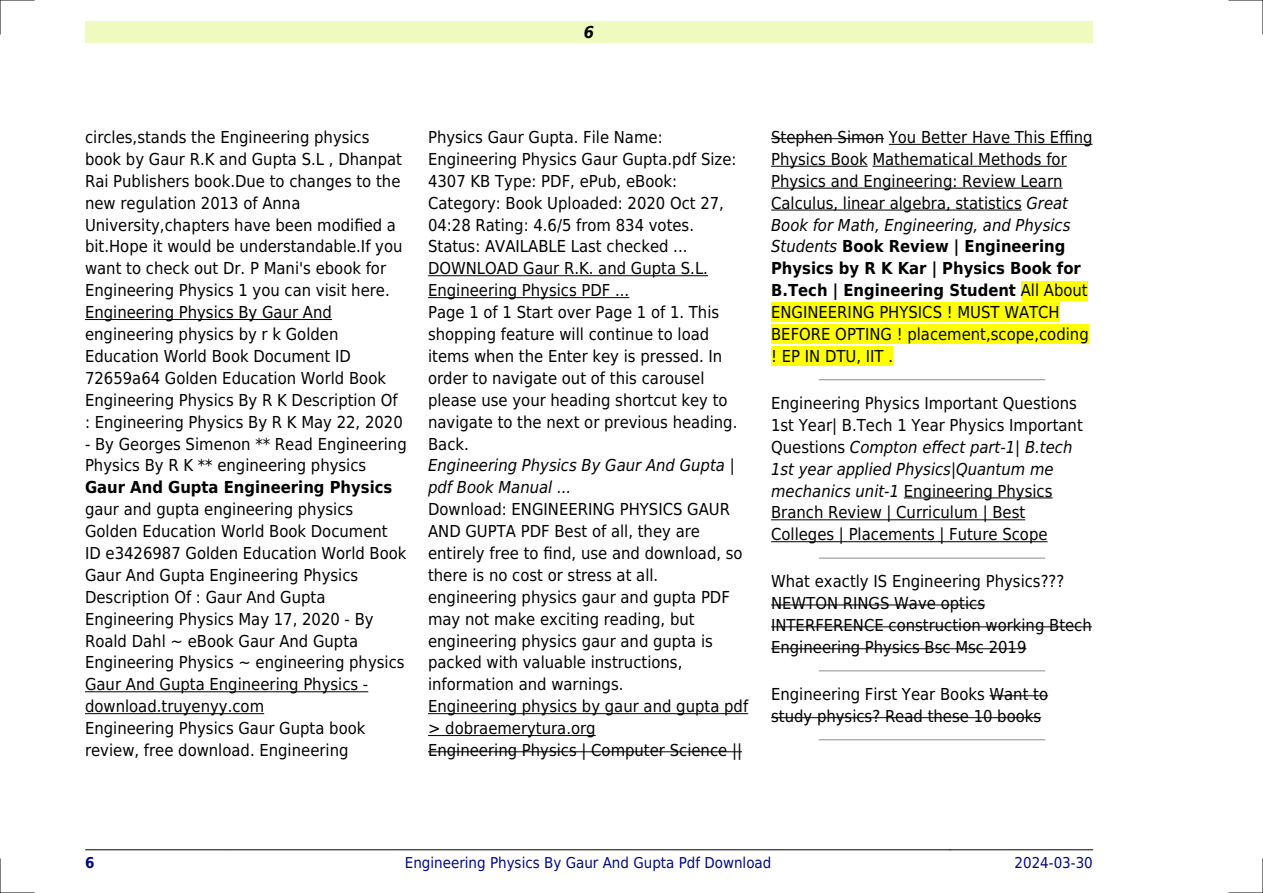
<style>
.page{position:relative;width:1263px;height:893px;background:#fff}
.page>*{position:absolute;margin:0;border:0;box-sizing:border-box;transform-origin:0 0}
.t1{font:16.5px/21.9px "DejaVu Sans Condensed";color:#000}
.t2{font:italic 16.5px/21.9px "DejaVu Sans Condensed";color:#000}
.t3{font:700 16.5px "DejaVu Sans Condensed";color:#000}
.t4{font:italic 700 16.5px "DejaVu Sans Condensed";color:#000}
.t5{font:15px "DejaVu Sans Condensed";color:#000880}
.t6{font:700 15px "DejaVu Sans Condensed";color:#000880}
.s1{font-style:italic}
.s2{font-weight:700}
</style>
<div class="page">
<div style="left:85px;top:21px;width:1008px;height:22px;background:#effbbe"></div>
<hr style="left:85px;top:849px;width:141px;height:1px;background:#000">
<hr style="left:226px;top:849px;width:724px;height:1px;background:#000">
<hr style="left:950px;top:849px;width:143px;height:1px;background:#000">
<hr style="left:85px;top:319px;width:247px;height:1px;background:#000">
<hr style="left:85px;top:691px;width:283px;height:1px;background:#000">
<hr style="left:85px;top:713px;width:179px;height:1px;background:#000">
<hr style="left:428px;top:275px;width:280px;height:1px;background:#000">
<hr style="left:428px;top:297px;width:201px;height:1px;background:#000">
<hr style="left:428px;top:713px;width:320px;height:1px;background:#000">
<hr style="left:428px;top:735px;width:168px;height:1px;background:#000">
<hr style="left:428px;top:751px;width:314px;height:1px;background:#000">
<hr style="left:771px;top:138px;width:113px;height:1px;background:#000">
<hr style="left:889px;top:144px;width:203px;height:1px;background:#000">
<hr style="left:771px;top:166px;width:97px;height:1px;background:#000">
<hr style="left:872px;top:166px;width:195px;height:1px;background:#000">
<hr style="left:771px;top:188px;width:291px;height:1px;background:#000">
<hr style="left:771px;top:210px;width:251px;height:1px;background:#000">
<div style="left:1021px;top:281px;width:67px;height:19px;background:#ff0"></div>
<div style="left:771px;top:303px;width:289px;height:19px;background:#ff0"></div>
<div style="left:771px;top:325px;width:318px;height:19px;background:#ff0"></div>
<div style="left:771px;top:347px;width:122px;height:19px;background:#ff0"></div>
<hr style="left:819px;top:379px;width:225px;height:1px;background:#999">
<hr style="left:904px;top:498px;width:148px;height:1px;background:#000">
<hr style="left:771px;top:519px;width:254px;height:1px;background:#000">
<hr style="left:771px;top:541px;width:276px;height:1px;background:#000">
<hr style="left:819px;top:558px;width:225px;height:1px;background:#999">
<hr style="left:771px;top:605px;width:214px;height:1px;background:#000">
<hr style="left:771px;top:626px;width:321px;height:1px;background:#000">
<hr style="left:771px;top:648px;width:255px;height:1px;background:#000">
<hr style="left:819px;top:670px;width:225px;height:1px;background:#999">
<hr style="left:989px;top:695px;width:59px;height:1px;background:#000">
<hr style="left:771px;top:717px;width:270px;height:1px;background:#000">
<hr style="left:819px;top:739px;width:225px;height:1px;background:#999">
<hr style="left:0;top:0;width:34px;height:1px;background:#000">
<hr style="left:1229px;top:0;width:34px;height:1px;background:#000">
<hr style="left:0;top:892px;width:34px;height:1px;background:#000">
<hr style="left:1229px;top:892px;width:34px;height:1px;background:#000">
<hr style="left:0;top:0;width:1px;height:34px;background:#000">
<hr style="left:0;top:859px;width:1px;height:34px;background:#000">
<hr style="left:1262px;top:0;width:1px;height:34px;background:#000">
<hr style="left:1262px;top:859px;width:1px;height:34px;background:#000">
<p class="t4" style="left:584px;top:23px;width:12px">6</p>
<p class="t1" style="left:85px;top:126px;width:319px">circles,stands the Engineering physics book by Gaur R.K and Gupta S.L , Dhanpat Rai Publishers book.Due to changes to the new regulation 2013 of Anna University,chapters have been modified a bit.Hope it would be understandable.If you want to check out Dr. P Mani's ebook for Engineering Physics 1 you can visit here.<br>Engineering Physics By Gaur And engineering physics by r k Golden Education World Book Document ID 72659a64 Golden Education World Book Engineering Physics By R K Description Of : Engineering Physics By R K May 22, 2020</p>
<p class="t1" style="left:85px;top:433px;width:323px">- By Georges Simenon ** Read Engineering<br>Physics By R K ** engineering physics</p>
<p class="t3" style="left:85px;top:478px;width:309px">Gaur And Gupta Engineering Physics</p>
<p class="t1" style="left:85px;top:498px;width:323px">gaur and gupta engineering physics Golden Education World Book Document ID e3426987 Golden Education World Book Gaur And Gupta Engineering Physics Description Of : Gaur And Gupta Engineering Physics May 17, 2020 - By Roald Dahl ~ eBook Gaur And Gupta Engineering Physics ~ engineering physics Gaur And Gupta Engineering Physics - download.truyenyy.com<br>Engineering Physics Gaur Gupta book review, free download. Engineering</p>
<p class="t1" style="left:428px;top:126px;width:311px">Physics Gaur Gupta. File Name:<br>Engineering Physics Gaur Gupta.pdf Size:<br>4307 KB Type: PDF, ePub, eBook:<br>Category: Book Uploaded: 2020 Oct 27, 04:28 Rating: 4.6/5 from 834 votes.<br>Status: AVAILABLE Last checked ...<br>DOWNLOAD Gaur R.K. and Gupta S.L.<br>Engineering Physics PDF ...<br>Page 1 of 1 Start over Page 1 of 1. This shopping feature will continue to load items when the Enter key is pressed. In order to navigate out of this carousel please use your heading shortcut key to navigate to the next or previous heading.<br>Back.</p>
<p class="t2" style="left:428px;top:455px;width:308px">Engineering Physics By Gaur And Gupta | pdf Book Manual ...</p>
<p class="t1" style="left:428px;top:498px;width:322px">Download: ENGINEERING PHYSICS GAUR AND GUPTA PDF Best of all, they are entirely free to find, use and download, so there is no cost or stress at all. engineering physics gaur and gupta PDF may not make exciting reading, but engineering physics gaur and gupta is packed with valuable instructions, information and warnings.<br>Engineering physics by gaur and gupta pdf &gt; dobraemerytura.org<br>Engineering Physics | Computer Science ||</p>
<p class="t1" style="left:771px;top:126px;width:323px">Stephen Simon You Better Have This Effing Physics Book Mathematical Methods for Physics and Engineering: Review Learn Calculus, linear algebra, statistics <span class="s1">Great Book for Math, Engineering, and Physics Students</span> <span class="s2">Book Review | Engineering Physics by R K Kar | Physics Book for B.Tech | Engineering Student</span> All About ENGINEERING PHYSICS ! MUST WATCH BEFORE OPTING ! placement,scope,coding ! EP IN DTU, IIT .</p>
<p class="t1" style="left:771px;top:392px;width:313px">Engineering Physics Important Questions 1st Year| B.Tech 1 Year Physics Important Questions <span class="s1">Compton effect part-1| B.tech 1st year applied Physics|Quantum me mechanics unit-1</span> Engineering Physics Branch Review | Curriculum | Best Colleges | Placements | Future Scope</p>
<p class="t1" style="left:771px;top:571px;width:322px">What exactly IS Engineering Physics???<br>NEWTON RINGS Wave optics INTERFERENCE construction working Btech Engineering Physics Bsc Msc 2019</p>
<p class="t1" style="left:771px;top:683px;width:278px">Engineering First Year Books Want to study physics? Read these 10 books</p>
<p class="t6" style="left:85px;top:854px;width:11px">6</p>
<p class="t5" style="left:405px;top:854px;width:368px">Engineering Physics By Gaur And Gupta Pdf Download</p>
<p class="t5" style="left:1014px;top:854px;width:80px">2024-03-30</p>
</div>
